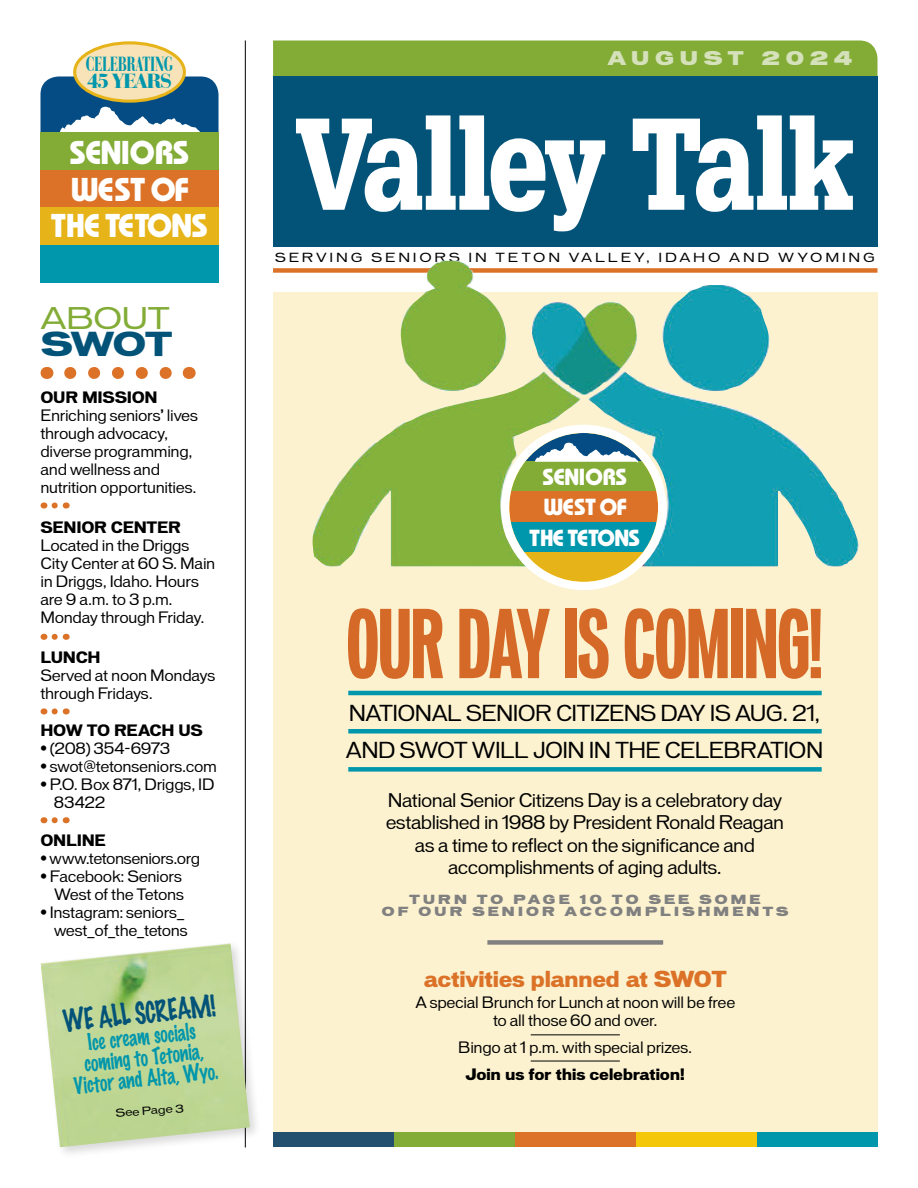
<style>
.page{position:relative;width:918px;height:1188px;background:#fff}
.page>*{position:absolute;margin:0;border:0;box-sizing:border-box;transform-origin:0 0}
.t1{font:900 127.35px "Glypha";letter-spacing:-.015em;color:#fff;scale:.8 1}
.t2{font:90px "Vonnes Exbold Comp";letter-spacing:-.02em;color:#d56928}
.t3{font:700 33px/36.6px "Bauhaus";letter-spacing:-.045em;color:#fff;text-align:center}
.t4{font:800 expanded 31.5px "Vonnes";color:#035379}
.t5{font:expanded 28.5px "Vonnes";letter-spacing:-.035em;color:#82ac36}
.t6{font:100 27px "Marker Felt";color:#035379;scale:.84 1}
.t7{font:700 23.25px/30.2px "Bauhaus";letter-spacing:-.04em;color:#fff;text-align:center}
.t8{font:900 21.3px "Bauer Bodoni BT";letter-spacing:-.01em;color:#0096ac;scale:.6 1}
.t9{font:900 21.3px "Bauer Bodoni BT";letter-spacing:-.01em;color:#0096ac}
.t10{font:21px/37.5px "Vgftvt Vonnes";letter-spacing:-.03em;color:#000}
.t11{font:100 21px/21px "Marker Felt";color:#0096ac;text-align:center;scale:.84 1}
.t12{font:700 expanded 21px "Vonnes";letter-spacing:-.035em;color:#db7227}
.t13{font:18px/22.5px "Vgftvt Vonnes";letter-spacing:-.03em;color:#000}
.t14{font:18px/22.5px "Sqgddh Vonnes";letter-spacing:-.03em;color:#000;text-align:center}
.t15{font:18px "Vonnes X Bold Ex CAPS";letter-spacing:.265em;color:#d5e1ba}
.t16{font:15px/18px "Sqgddh Vonnes";letter-spacing:-.02em;color:#000}
.t17{font:15px/18px "Vgftvt Vonnes";letter-spacing:-.02em;color:#000;text-align:right}
.t18{font:700 15px "Vonnes";letter-spacing:-.02em;color:#000}
.t19{font:700 expanded 15px "Vonnes";letter-spacing:-.025em;color:#000}
.t20{font:12px/12px "Vonnes X Bold Ex CAPS";letter-spacing:.215em;color:#808080;text-align:center}
.t21{font:expanded 12px "Vonnes";letter-spacing:.23em;color:#000}
.t22{font:expanded 10.5px "Vonnes";color:#000}
</style>
<div class="page">
<div style="left:273px;top:292px;width:605px;height:878px;background:#fcf2cf"></div>
<div style="left:273px;top:40px;width:605px;height:36px;background:#82ac36"></div>
<div style="left:273px;top:76px;width:605px;height:171px;background:#035379"></div>
<div style="left:273px;top:268px;width:605px;height:5px;background:#db7227"></div>
<hr style="left:245px;top:40px;width:1px;height:1108px;background:#000">
<div style="left:515px;top:1132px;width:121px;height:16px;background:#db7227"></div>
<div style="left:636px;top:1132px;width:121px;height:16px;background:#f4c808"></div>
<div style="left:757px;top:1132px;width:121px;height:16px;background:#0096ac"></div>
<div style="left:273px;top:1132px;width:121px;height:16px;background:#23506e"></div>
<div style="left:394px;top:1132px;width:121px;height:16px;background:#82ac36"></div>
<svg style="left:70px;top:367px;width:102px;height:12px"></svg>
<svg style="left:46px;top:367px;width:1px;height:12px"></svg>
<svg style="left:189px;top:367px;width:1px;height:12px"></svg>
<svg style="left:55px;top:503px;width:3px;height:6px"></svg>
<svg style="left:55px;top:634px;width:3px;height:6px"></svg>
<svg style="left:55px;top:708px;width:3px;height:6px"></svg>
<svg style="left:55px;top:817px;width:3px;height:6px"></svg>
<svg style="left:40px;top:76px;width:179px;height:56px"></svg>
<div style="left:40px;top:132px;width:179px;height:38px;background:#82ac36"></div>
<div style="left:40px;top:170px;width:179px;height:37px;background:#db7227"></div>
<div style="left:40px;top:207px;width:179px;height:38px;background:#e6b319"></div>
<div style="left:40px;top:245px;width:179px;height:38px;background:#0096ac"></div>
<div style="left:75px;top:43px;width:109px;height:58px;background:#f7e3b7;border-radius:50%"></div>
<div style="left:73px;top:41px;width:113px;height:62px;border:3px solid #e6b319;border-radius:50%"></div>
<div style="left:37px;top:940px;width:225px;height:219px;background:#000;opacity:.15"></div>
<img style="left:41px;top:943px;width:209px;height:204px">
<img style="left:311px;top:261px;width:549px;height:305px">
<svg style="left:509px;top:433px;width:149px;height:29px"></svg>
<div style="left:509px;top:462px;width:149px;height:30px;background:#82ac36"></div>
<div style="left:509px;top:492px;width:149px;height:30px;background:#db7227"></div>
<div style="left:509px;top:522px;width:149px;height:30px;background:#0096ac"></div>
<svg style="left:509px;top:552px;width:149px;height:30px;fill:#e6b319"></svg>
<div style="left:501px;top:425px;width:165px;height:165px;border:8px solid #fff;border-radius:50%"></div>
<svg style="left:534px;top:442px;width:106px;height:21px;background:#91b0bf"></svg>
<hr style="left:348px;top:691px;width:474px;height:4px;background:#0096ac">
<div style="left:348px;top:729px;width:474px;height:5px;background:#0096ac"></div>
<div style="left:348px;top:767px;width:474px;height:5px;background:#0096ac"></div>
<hr style="left:531px;top:1034px;width:89px;height:1px;background:#000">
<div style="left:487px;top:940px;width:176px;height:5px;background:#808080"></div>
<hr style="left:531px;top:1061px;width:89px;height:1px;background:#000">
<div style="left:268px;top:1147px;width:650px;height:41px;background:#fff"></div>
<h3 class="t8" style="left:86px;top:51px;width:147px">CELEBRATING</h3>
<h3 class="t9" style="left:87px;top:68px;width:86px">45 YEARS</h3>
<h3 class="t3" style="left:51px;top:134px;width:158px">SENIORS<br>WEST OF<br>THE TETONS</h3>
<h3 class="t5" style="left:40px;top:301px;width:131px">ABOUT</h3>
<h3 class="t4" style="left:40px;top:326px;width:134px">SWOT</h3>
<p class="t18" style="left:40px;top:389px;width:119px">OUR MISSION</p>
<p class="t16" style="left:40px;top:406px;width:159px">Enriching seniors’ lives through advocacy, diverse programming, and wellness and nutrition opportunities.</p>
<p class="t18" style="left:40px;top:518px;width:35px">SENIOR</p>
<p class="t18" style="left:111px;top:518px;width:72px">CENTER</p>
<p class="t16" style="left:40px;top:536px;width:176px">Located in the Driggs<br>City Center at 60 S. Main in Driggs, Idaho. Hours are 9 a.m. to 3 p.m.<br>Monday through Friday.</p>
<p class="t18" style="left:41px;top:649px;width:62px">LUNCH</p>
<p class="t16" style="left:40px;top:667px;width:177px">Served at noon Mondays through Fridays.</p>
<p class="t18" style="left:40px;top:721px;width:151px">HOW TO REACH US</p>
<p class="t17" style="left:40px;top:739px;width:131px">• (208) 354-6973</p>
<p class="t17" style="left:40px;top:757px;width:178px">• swot@tetonseniors.com</p>
<p class="t17" style="left:54px;top:775px;width:162px;text-align:left;text-indent:-14px">• P.O. Box 871, Driggs, ID<br>83422</p>
<p class="t18" style="left:40px;top:832px;width:67px">ONLINE</p>
<p class="t17" style="left:40px;top:850px;width:161px">• www.tetonseniors.org</p>
<p class="t17" style="left:40px;top:868px;width:143px">• Facebook: Seniors</p>
<p class="t16" style="left:54px;top:886px;width:131px">West of the Tetons</p>
<p class="t17" style="left:40px;top:904px;width:149px">• Instagram: seniors_ west_of_the_tetons</p>
<h3 class="t6" style="left:61px;top:1000px;width:183px;rotate:-6deg">WE ALL SCREAM!</h3>
<h3 class="t11" style="left:69px;top:1033px;width:174px;rotate:-6deg">Ice cream socials coming to Tetonia,<br>Victor and Alta, Wyo.</h3>
<p class="t22" style="left:115px;top:1107px;width:70px;rotate:-4deg">See Page 3</p>
<p class="t15" style="left:608px;top:48px;width:247px">AUGUST 2024</p>
<h1 class="t1" style="left:294px;top:87px;width:703px">Valley Talk</h1>
<p class="t21" style="left:275px;top:250px;width:602px">SERVING SENIORS IN TETON VALLEY, IDAHO AND WYOMING</p>
<h3 class="t7" style="left:530px;top:462px;width:112px">SENIORS<br>WEST OF<br>THE TETONS</h3>
<h2 class="t2" style="left:346px;top:592px;width:479px">OUR DAY IS COMING!</h2>
<h3 class="t10" style="left:346px;top:694px;width:479px">NATIONAL SENIOR CITIZENS DAY IS AUG. 21,<br>AND SWOT WILL JOIN IN THE CELEBRATION</h3>
<p class="t13" style="left:386px;top:788px;width:400px">National Senior Citizens Day is a celebratory day established in 1988 by President Ronald Reagan</p>
<p class="t14" style="left:415px;top:833px;width:342px">as a time to reflect on the significance and accomplishments of aging adults.</p>
<p class="t20" style="left:381px;top:894px;width:409px">TURN TO PAGE 10 TO SEE SOME<br>OF OUR SENIOR ACCOMPLISHMENTS</p>
<h3 class="t12" style="left:424px;top:966px;width:304px">activities planned at SWOT</h3>
<p class="t17" style="left:415px;top:993px;width:321px">A special Brunch for Lunch at noon will be free</p>
<p class="t16" style="left:493px;top:1011px;width:166px">to all those 60 and over.</p>
<p class="t17" style="left:458px;top:1038px;width:235px">Bingo at 1 p.m. with special prizes.</p>
<p class="t19" style="left:465px;top:1065px;width:221px">Join us for this celebration!</p>
</div>
